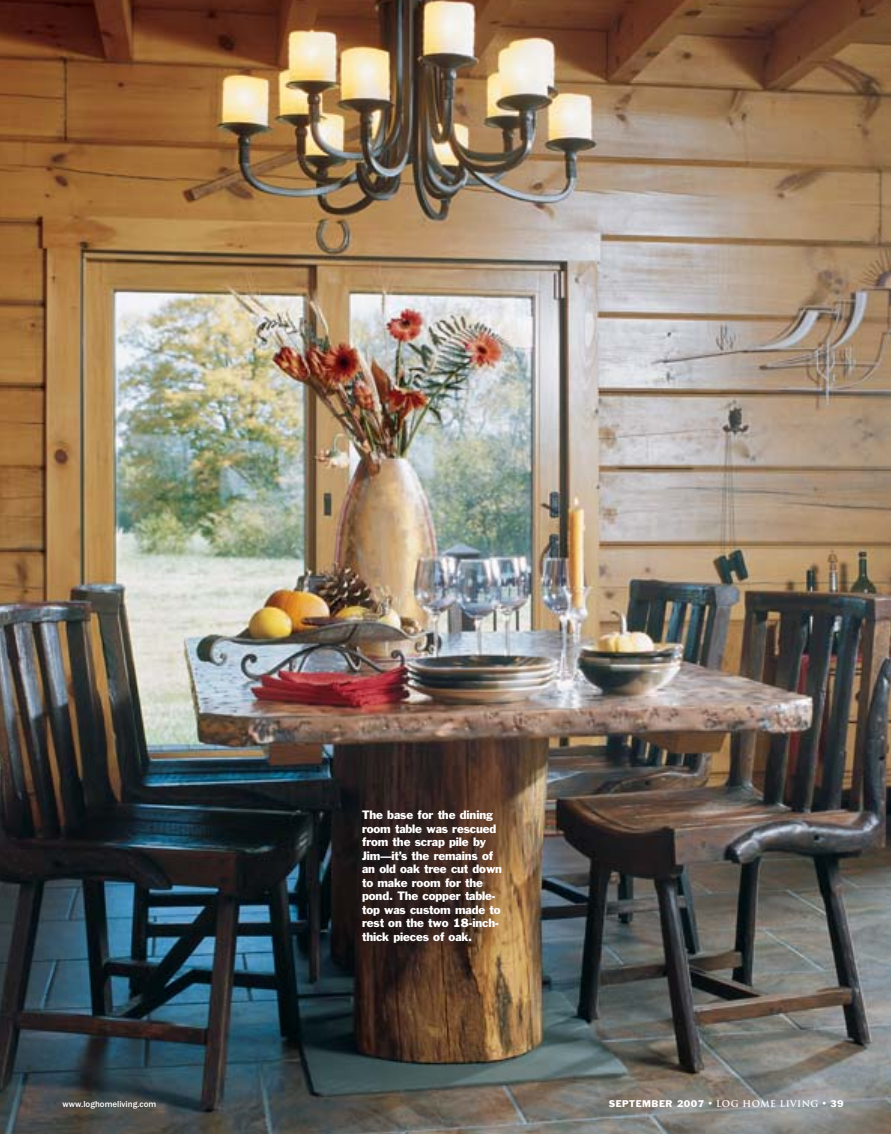
<style>
.page{position:relative;width:891px;height:1134px;background:#fff}
.page>*{position:absolute;margin:0;border:0;box-sizing:border-box;transform-origin:0 0}
.t1{font:11.25px/13.5px "Franklin Gothic";letter-spacing:-.01em;color:#fff}
.t2{font:9px "Franklin Gothic";letter-spacing:.05em;color:#fff}
.t3{font:500 9px "Franklin Got T";color:#fff}
.s1{font-size:7.5px}
.s2{font-family:"Trajan";font-weight:700}
</style>
<div class="page">
<img style="left:0;top:0;width:891px;height:1134px">
<p class="t1" style="left:362px;top:809px;width:142px">The base for the dining room table was rescued from the scrap pile by<br>Jim—it’s the remains of an old oak tree cut down to make room for the pond. The copper table&shy;top was custom made to rest on the two 18-inch&shy;thick pieces of oak.</p>
<p class="t3" style="left:63px;top:1100px;width:95px">www.loghomeliving.com</p>
<p class="t2" style="left:609px;top:1100px;width:236px">SEPTEMBER 2007 <span class="s1">•</span> <span class="s2">LOG HOME LIVING</span> <span class="s1">•</span> 39</p>
</div>
